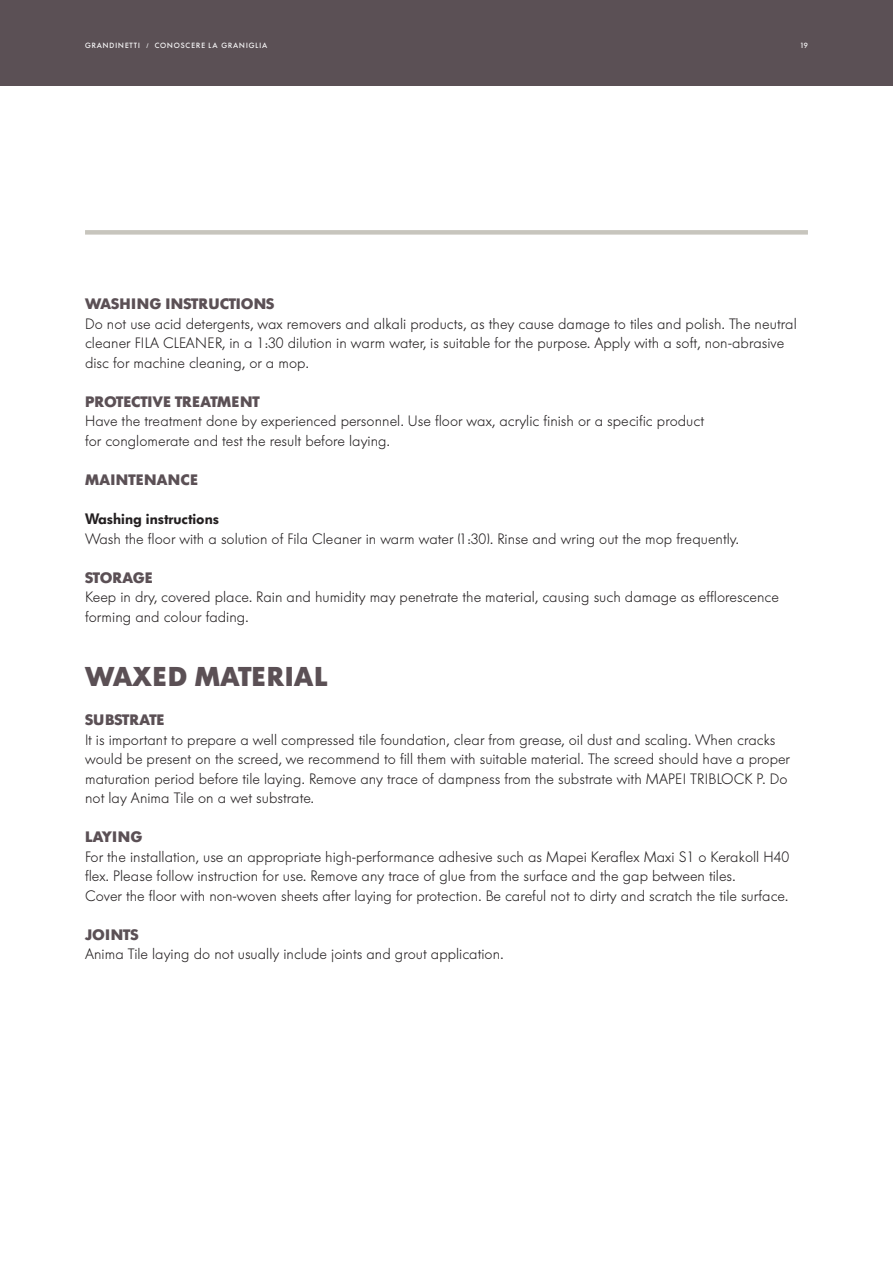
<style>
.page{position:relative;width:893px;height:1263px;background:#fff}
.page>*{position:absolute;margin:0;border:0;box-sizing:border-box;transform-origin:0 0}
.t1{font:700 27px "Futura BQ";letter-spacing:.02em;color:#5b5055}
.t2{font:300 15px/19.5px "Futura BQ";color:#231f20}
.t3{font:700 15px "Futura BQ";color:#5b5055}
.t4{font:600 15px "Futura BQ";color:#231f20}
.t5{font:700 15px "Futura BQ";letter-spacing:.02em;color:#5b5055}
.t6{font:500 7.5px "Futura BQ";letter-spacing:.1em;color:#fff}
</style>
<div class="page">
<div style="left:0;top:0;width:893px;height:85px;background:#5b5055"></div>
<div style="left:85px;top:230px;width:723px;height:5px;background:#c7c5bd"></div>
<p class="t6" style="left:85px;top:41px;width:184px">GRANDINETTI / CONOSCERE LA GRANIGLIA</p>
<p class="t6" style="left:800px;top:41px;width:9px">19</p>
<p class="t3" style="left:85px;top:295px;width:191px">WASHING INSTRUCTIONS</p>
<p class="t2" style="left:85px;top:314px;width:713px">Do not use acid detergents, wax removers and alkali products, as they cause damage to tiles and polish. The neutral cleaner FILA CLEANER, in a 1:30 dilution in warm water, is suitable for the purpose. Apply with a soft, non-abrasive disc for machine cleaning, or a mop.</p>
<p class="t3" style="left:85px;top:392px;width:176px">PROTECTIVE TREATMENT</p>
<p class="t2" style="left:85px;top:412px;width:620px">Have the treatment done by experienced personnel. Use floor wax, acrylic finish or a specific product for conglomerate and test the result before laying.</p>
<p class="t5" style="left:85px;top:470px;width:114px">MAINTENANCE</p>
<p class="t4" style="left:85px;top:510px;width:136px">Washing instructions</p>
<p class="t2" style="left:85px;top:529px;width:655px">Wash the floor with a solution of Fila Cleaner in warm water (1:30). Rinse and wring out the mop frequently.</p>
<p class="t3" style="left:85px;top:568px;width:69px">STORAGE</p>
<p class="t2" style="left:85px;top:587px;width:695px">Keep in dry, covered place. Rain and humidity may penetrate the material, causing such damage as efflorescence forming and colour fading.</p>
<h1 class="t1" style="left:85px;top:660px;width:244px">WAXED MATERIAL</h1>
<p class="t3" style="left:85px;top:710px;width:81px">SUBSTRATE</p>
<p class="t2" style="left:85px;top:730px;width:706px">It is important to prepare a well compressed tile foundation, clear from grease, oil dust and scaling. When cracks would be present on the screed, we recommend to fill them with suitable material. The screed should have a proper maturation period before tile laying. Remove any trace of dampness from the substrate with MAPEI TRIBLOCK P. Do not lay Anima Tile on a wet substrate.</p>
<p class="t3" style="left:85px;top:827px;width:59px">LAYING</p>
<p class="t2" style="left:85px;top:847px;width:706px">For the installation, use an appropriate high-performance adhesive such as Mapei Keraflex Maxi S1 o Kerakoll H40 flex. Please follow instruction for use. Remove any trace of glue from the surface and the gap between tiles.<br>Cover the floor with non-woven sheets after laying for protection. Be careful not to dirty and scratch the tile surface.</p>
<p class="t3" style="left:85px;top:925px;width:55px">JOINTS</p>
<p class="t2" style="left:85px;top:944px;width:420px">Anima Tile laying do not usually include joints and grout application.</p>
</div>
